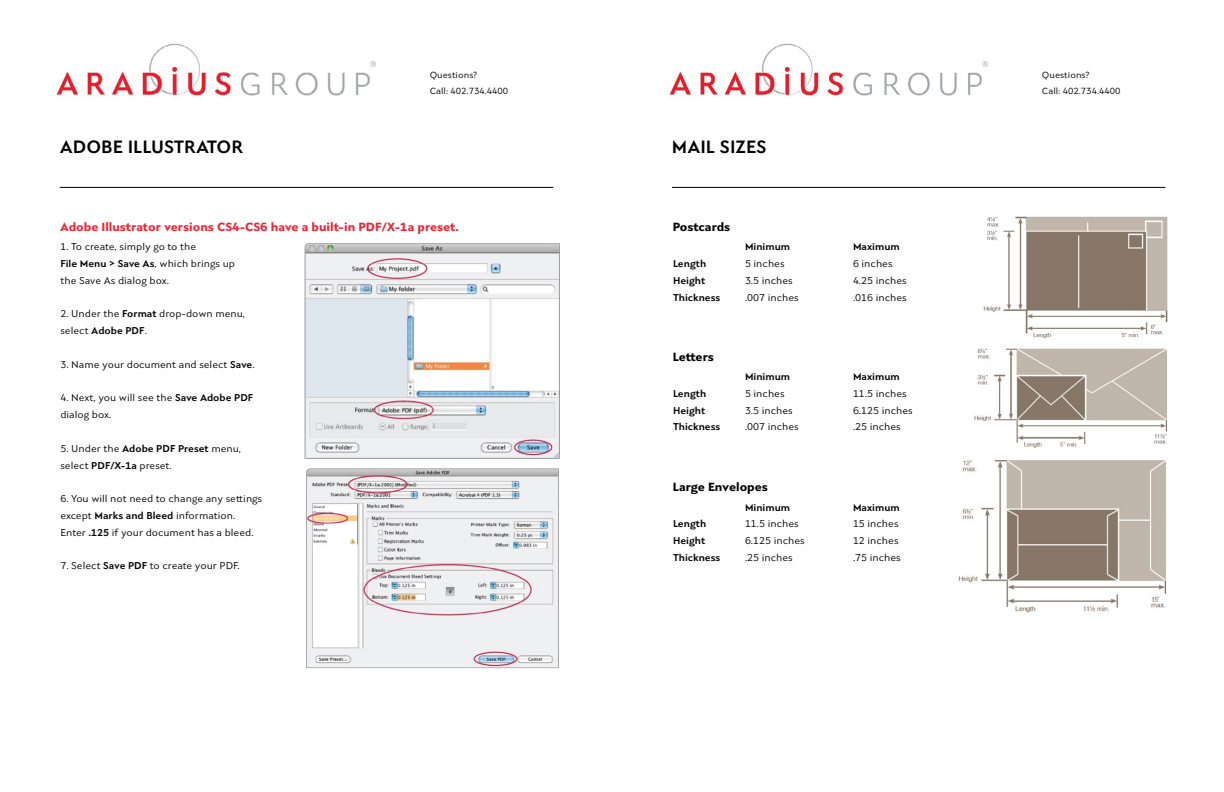
<style>
.page{position:relative;width:1224px;height:792px;background:#fff}
.page>*{position:absolute;margin:0;border:0;box-sizing:border-box;transform-origin:0 0}
.t1{font:700 18px "Seven One Eight";color:#000}
.t2{font:800 12px "Seven One Eight";color:#ee2434}
.t3{font:800 12px "Seven One Eight";letter-spacing:-.005em;color:#000}
.t4{font:10px/16.8px "Seven One Eight";color:#000}
.t5{font:700 10px "Seven One Eight";color:#000}
.t6{font:9px/16px "Seven One Eight";color:#000}
.s1{font-weight:700}
</style>
<div class="page">
<img style="left:54px;top:43px;width:322px;height:54px">
<img style="left:667px;top:43px;width:321px;height:54px">
<hr style="left:60px;top:187px;width:493px;height:1px;background:#000">
<hr style="left:672px;top:187px;width:494px;height:1px;background:#000">
<img style="left:304px;top:243px;width:256px;height:216px">
<img style="left:306px;top:468px;width:253px;height:201px">
<img style="left:974px;top:216px;width:194px;height:232px">
<img style="left:958px;top:460px;width:209px;height:153px">
<p class="t6" style="left:430px;top:67px;width:80px">Questions?<br>Call: 402.734.4400</p>
<p class="t6" style="left:1042px;top:67px;width:80px">Questions?<br>Call: 402.734.4400</p>
<h1 class="t1" style="left:60px;top:135px;width:185px">ADOBE ILLUSTRATOR</h1>
<h1 class="t1" style="left:672px;top:135px;width:96px">MAIL SIZES</h1>
<p class="t2" style="left:60px;top:218px;width:400px">Adobe Illustrator versions CS4-CS6 have a built-in PDF/X-1a preset.</p>
<p class="t4" style="left:60px;top:238px;width:176px">1. To create, simply go to the<br><span class="s1">File Menu &gt; Save As</span>, which brings up the Save As dialog box.</p>
<p class="t4" style="left:60px;top:306px;width:186px">2. Under the <span class="s1">Format</span> drop-down menu, select <span class="s1">Adobe PDF</span>.</p>
<p class="t4" style="left:60px;top:356px;width:196px">3. Name your document and select <span class="s1">Save</span>.</p>
<p class="t4" style="left:60px;top:390px;width:195px">4. Next, you will see the <span class="s1">Save Adobe PDF </span>dialog box.</p>
<p class="t4" style="left:60px;top:440px;width:182px">5. Under the <span class="s1">Adobe PDF Preset</span> menu, select <span class="s1">PDF/X-1a</span> preset.</p>
<p class="t4" style="left:60px;top:490px;width:203px">6. You will not need to change any settings except <span class="s1">Marks and Bleed</span> information.<br>Enter <span class="s1">.125</span> if your document has a bleed.</p>
<p class="t4" style="left:60px;top:558px;width:181px">7. Select <span class="s1">Save PDF</span> to create your PDF.</p>
<p class="t3" style="left:673px;top:219px;width:59px">Postcards</p>
<p class="t5" style="left:745px;top:240px;width:47px">Minimum</p>
<p class="t5" style="left:853px;top:240px;width:48px">Maximum</p>
<p class="t5" style="left:673px;top:257px;width:35px">Length</p>
<p class="t4" style="left:745px;top:255px;width:41px">5 inches</p>
<p class="t4" style="left:853px;top:255px;width:41px">6 inches</p>
<p class="t5" style="left:673px;top:274px;width:34px">Height</p>
<p class="t4" style="left:745px;top:272px;width:49px">3.5 inches</p>
<p class="t4" style="left:853px;top:272px;width:55px">4.25 inches</p>
<p class="t5" style="left:673px;top:291px;width:49px">Thickness</p>
<p class="t4" style="left:745px;top:289px;width:55px">.007 inches</p>
<p class="t4" style="left:853px;top:289px;width:55px">.016 inches</p>
<p class="t3" style="left:673px;top:348px;width:43px">Letters</p>
<p class="t5" style="left:745px;top:370px;width:47px">Minimum</p>
<p class="t5" style="left:853px;top:370px;width:48px">Maximum</p>
<p class="t5" style="left:673px;top:387px;width:35px">Length</p>
<p class="t4" style="left:745px;top:385px;width:41px">5 inches</p>
<p class="t4" style="left:853px;top:385px;width:55px">11.5 inches</p>
<p class="t5" style="left:673px;top:404px;width:34px">Height</p>
<p class="t4" style="left:745px;top:402px;width:49px">3.5 inches</p>
<p class="t4" style="left:853px;top:402px;width:61px">6.125 inches</p>
<p class="t5" style="left:673px;top:420px;width:49px">Thickness</p>
<p class="t4" style="left:745px;top:419px;width:55px">.007 inches</p>
<p class="t4" style="left:853px;top:419px;width:49px">.25 inches</p>
<p class="t3" style="left:673px;top:479px;width:97px">Large Envelopes</p>
<p class="t5" style="left:745px;top:501px;width:47px">Minimum</p>
<p class="t5" style="left:853px;top:501px;width:48px">Maximum</p>
<p class="t5" style="left:673px;top:517px;width:35px">Length</p>
<p class="t4" style="left:745px;top:516px;width:55px">11.5 inches</p>
<p class="t4" style="left:853px;top:516px;width:47px">15 inches</p>
<p class="t5" style="left:673px;top:534px;width:34px">Height</p>
<p class="t4" style="left:745px;top:532px;width:61px">6.125 inches</p>
<p class="t4" style="left:853px;top:532px;width:47px">12 inches</p>
<p class="t5" style="left:673px;top:551px;width:49px">Thickness</p>
<p class="t4" style="left:745px;top:549px;width:49px">.25 inches</p>
<p class="t4" style="left:853px;top:549px;width:49px">.75 inches</p>
</div>
